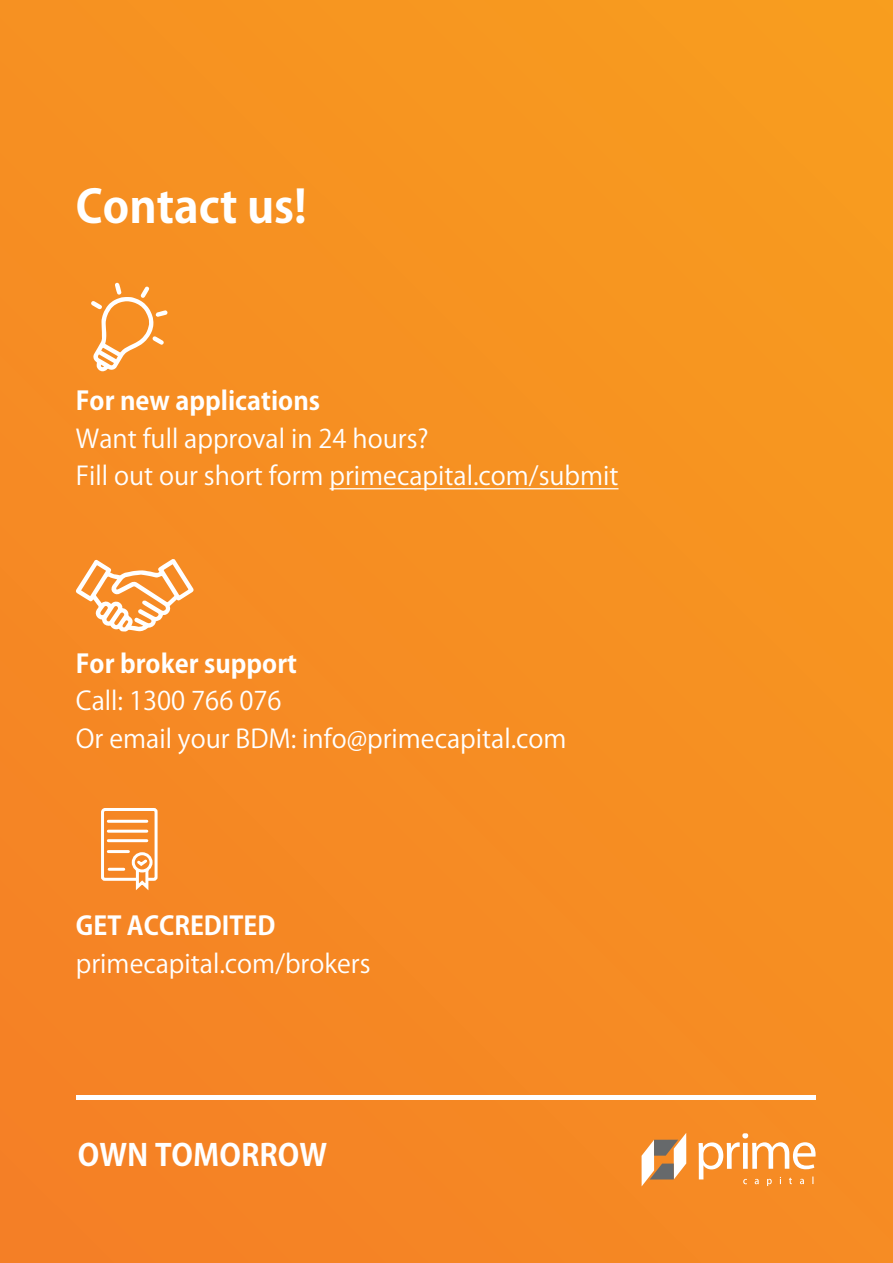
<style>
.page{position:relative;width:893px;height:1263px;background:#fff}
.page>*{position:absolute;margin:0;border:0;box-sizing:border-box;transform-origin:0 0}
.t1{font:700 45px "Koz Go Pro";color:#fff}
.t2{font:700 30px "Koz Go Pro";color:#fff}
.t3{font:25.5px "Koz Go Pro";color:#fff}
.t4{font:700 25.5px "Koz Go Pro";color:#fff}
</style>
<div class="page">
<div style="left:1px;top:0;width:892px;height:1263px;background:#f68e22"></div>
<hr style="left:330px;top:488px;width:288px;height:1px;background:#fff">
<svg style="left:91px;top:283px;width:76px;height:88px"></svg>
<svg style="left:76px;top:559px;width:118px;height:73px"></svg>
<div style="left:101px;top:808px;width:57px;height:73px;border:3px solid #fff;border-radius:2px"></div>
<hr style="left:108px;top:820px;width:39px;height:3px;background:#fff">
<hr style="left:109px;top:868px;width:15px;height:3px;background:#fff">
<hr style="left:108px;top:850px;width:20px;height:3px;background:#fff">
<hr style="left:108px;top:839px;width:39px;height:3px;background:#fff">
<hr style="left:108px;top:830px;width:39px;height:3px;background:#fff">
<svg style="left:130px;top:852px;width:24px;height:39px"></svg>
<svg style="left:642px;top:1133px;width:44px;height:53px"></svg>
<svg style="left:698px;top:1133px;width:118px;height:53px"></svg>
<hr style="left:76px;top:1095px;width:740px;height:4px;background:#fff">
<p class="t1" style="left:76px;top:177px;width:232px">Contact us!</p>
<p class="t4" style="left:76px;top:384px;width:246px">For new applications</p>
<p class="t3" style="left:76px;top:422px;width:354px">Want full approval in 24 hours?</p>
<p class="t3" style="left:76px;top:459px;width:544px">Fill out our short form primecapital.com/submit</p>
<p class="t4" style="left:76px;top:647px;width:223px">For broker support</p>
<p class="t3" style="left:76px;top:684px;width:207px">Call: 1300 766 076</p>
<p class="t3" style="left:76px;top:722px;width:492px">Or email your BDM: info@primecapital.com</p>
<p class="t4" style="left:76px;top:909px;width:201px">GET ACCREDITED</p>
<p class="t3" style="left:76px;top:947px;width:296px">primecapital.com/brokers</p>
<p class="t2" style="left:78px;top:1135px;width:251px">OWN TOMORROW</p>
</div>
